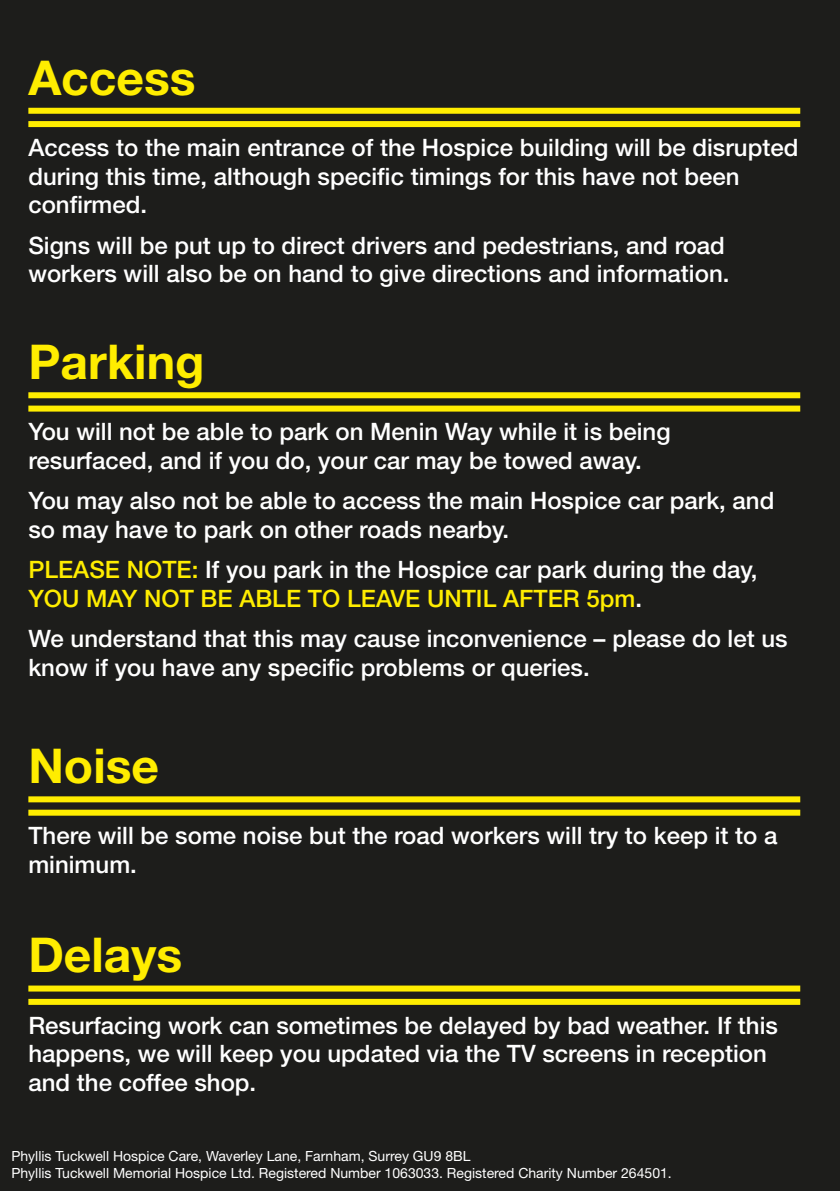
<style>
.page{position:relative;width:840px;height:1191px;background:#fff}
.page>*{position:absolute;margin:0;border:0;box-sizing:border-box;transform-origin:0 0}
.t1{font:700 48px "Helvetica Neue LT Pro";color:#ffed00}
.t2{font:500 24px/28.8px "Helvetica Neue LT Pro";color:#fff}
.t3{font:500 24px/28.8px "Helvetica Neue LT Pro";color:#ffed00}
.t4{font:14px "Helvetica Neue LT Pro";color:#fff}
.s1{color:#fff}
</style>
<div class="page">
<div style="left:0;top:0;width:839px;height:1191px;background:#1d1d1b"></div>
<div style="left:28px;top:108px;width:771px;height:6px;background:#ffed00"></div>
<div style="left:28px;top:121px;width:771px;height:6px;background:#ffed00"></div>
<div style="left:28px;top:392px;width:771px;height:6px;background:#ffed00"></div>
<div style="left:28px;top:405px;width:771px;height:6px;background:#ffed00"></div>
<div style="left:28px;top:796px;width:771px;height:6px;background:#ffed00"></div>
<div style="left:28px;top:809px;width:771px;height:6px;background:#ffed00"></div>
<div style="left:28px;top:985px;width:771px;height:6px;background:#ffed00"></div>
<div style="left:28px;top:999px;width:771px;height:6px;background:#ffed00"></div>
<p class="t1" style="left:28px;top:47px;width:169px">Access</p>
<p class="t2" style="left:28px;top:133px;width:771px">Access to the main entrance of the Hospice building will be disrupted during this time, although specific timings for this have not been confirmed.</p>
<p class="t2" style="left:28px;top:230px;width:702px">Signs will be put up to direct drivers and pedestrians, and road workers will also be on hand to give directions and information.</p>
<p class="t1" style="left:28px;top:331px;width:177px">Parking</p>
<p class="t2" style="left:28px;top:417px;width:643px">You will not be able to park on Menin Way while it is being resurfaced, and if you do, your car may be towed away.</p>
<p class="t2" style="left:28px;top:486px;width:747px">You may also not be able to access the main Hospice car park, and so may have to park on other roads nearby.</p>
<p class="t3" style="left:28px;top:555px;width:730px">PLEASE NOTE: <span class="s1">If you park in the Hospice car park during the day,<br></span>YOU MAY NOT BE ABLE TO LEAVE UNTIL AFTER 5pm<span class="s1">.</span></p>
<p class="t2" style="left:28px;top:624px;width:760px">We understand that this may cause inconvenience – please do let us know if you have any specific problems or queries.</p>
<p class="t1" style="left:28px;top:735px;width:132px">Noise</p>
<p class="t2" style="left:28px;top:821px;width:750px">There will be some noise but the road workers will try to keep it to a minimum.</p>
<p class="t1" style="left:28px;top:925px;width:155px">Delays</p>
<p class="t2" style="left:28px;top:1010px;width:750px">Resurfacing work can sometimes be delayed by bad weather. If this happens, we will keep you updated via the TV screens in reception and the coffee shop.</p>
<p class="t4" style="left:11px;top:1147px;width:460px">Phyllis Tuckwell Hospice Care, Waverley Lane, Farnham, Surrey GU9 8BL</p>
<p class="t4" style="left:11px;top:1164px;width:661px">Phyllis Tuckwell Memorial Hospice Ltd. Registered Number 1063033. Registered Charity Number 264501.</p>
</div>
